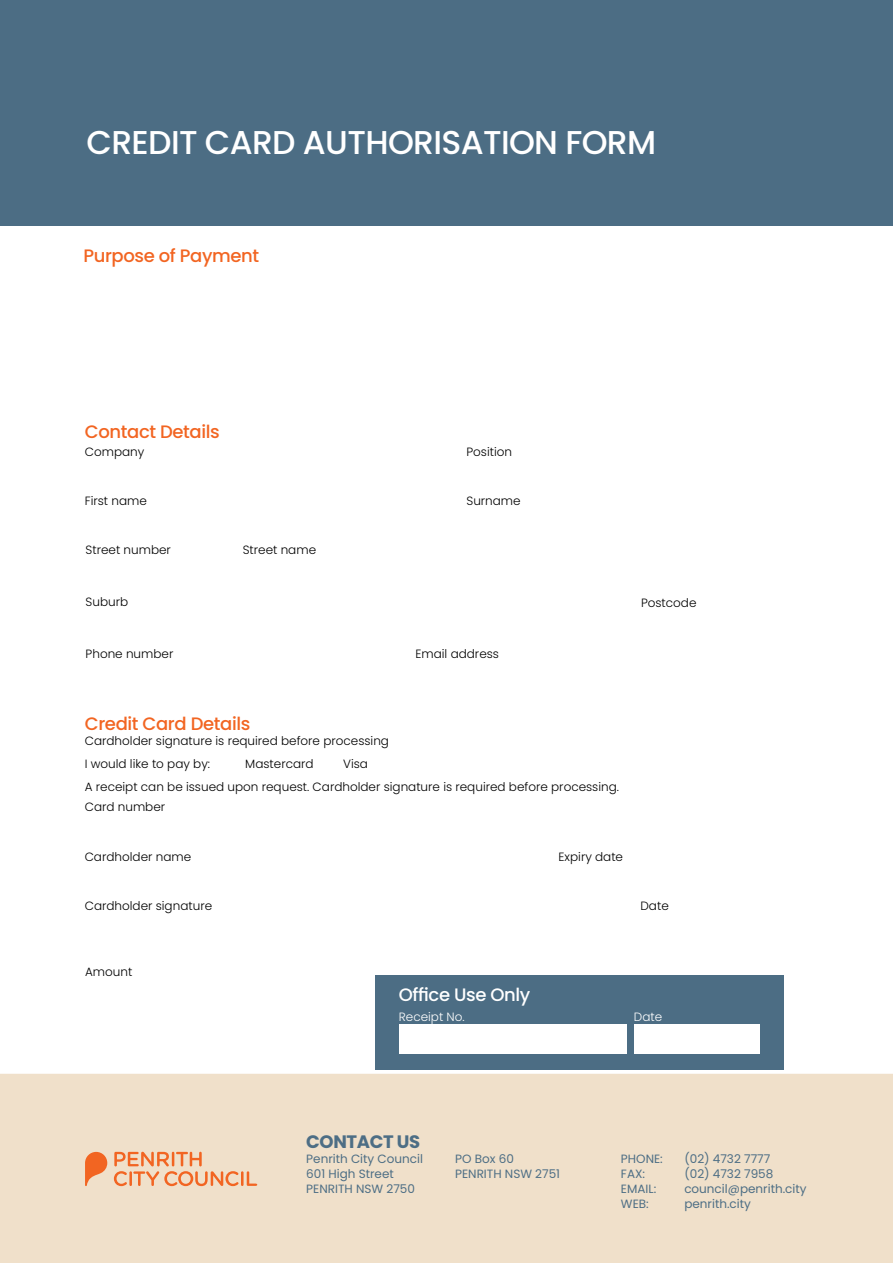
<style>
.page{position:relative;width:893px;height:1263px;background:#fff}
.page>*{position:absolute;margin:0;border:0;box-sizing:border-box;transform-origin:0 0}
.Section_Heading{font:500 33px "Poppins";letter-spacing:-.02em;color:#fff}
.Section_Sub_Heading{font:500 18px "Poppins";letter-spacing:-.02em;color:#f26522}
.Section_Sub_Heading-2{font:500 18px "Poppins";letter-spacing:-.02em;color:#fff}
.t1{font:700 18px "Poppins";letter-spacing:-.02em;color:#4d6e85}
.Section_Body_Text{font:300 12px "Poppins";color:#000}
.t2{font:12px "Poppins";color:#4d6e85}
.Section_Body_Text-2{font:300 12px "Poppins";color:#fff}
</style>
<div class="page">
<div style="left:0;top:1074px;width:893px;height:189px;background:#f0e0ca"></div>
<svg style="left:114px;top:1152px;width:143px;height:34px;background:#f0bf9d"></svg>
<svg style="left:85px;top:1152px;width:22px;height:34px"></svg>
<div style="left:0;top:0;width:893px;height:225px;background:#4c6d84"></div>
<div style="left:375px;top:975px;width:408px;height:94px;background:#4c6d84"></div>
<div style="left:399px;top:1024px;width:228px;height:30px;background:#fff"></div>
<div style="left:634px;top:1024px;width:126px;height:30px;background:#fff"></div>
<h1 class="Section_Heading" style="left:87px;top:123px;width:571px">CREDIT CARD AUTHORISATION FORM</h1>
<h2 class="Section_Sub_Heading" style="left:83px;top:245px;width:177px">Purpose of Payment</h2>
<h2 class="Section_Sub_Heading" style="left:85px;top:421px;width:136px">Contact Details</h2>
<p class="Section_Body_Text" style="left:85px;top:445px;width:61px">Company</p>
<p class="Section_Body_Text" style="left:466px;top:445px;width:47px">Position</p>
<p class="Section_Body_Text" style="left:85px;top:494px;width:64px">First name</p>
<p class="Section_Body_Text" style="left:466px;top:494px;width:56px">Surname</p>
<p class="Section_Body_Text" style="left:86px;top:543px;width:87px">Street number</p>
<p class="Section_Body_Text" style="left:243px;top:543px;width:75px">Street name</p>
<p class="Section_Body_Text" style="left:86px;top:595px;width:44px">Suburb</p>
<p class="Section_Body_Text" style="left:641px;top:595px;width:57px">Postcode</p>
<p class="Section_Body_Text" style="left:86px;top:647px;width:89px">Phone number</p>
<p class="Section_Body_Text" style="left:415px;top:647px;width:85px">Email address</p>
<h2 class="Section_Sub_Heading" style="left:85px;top:713px;width:167px">Credit Card Details</h2>
<p class="Section_Body_Text" style="left:85px;top:733px;width:306px">Cardholder signature is required before processing</p>
<p class="Section_Body_Text" style="left:85px;top:757px;width:127px">I would like to pay by:</p>
<p class="Section_Body_Text" style="left:245px;top:757px;width:70px">Mastercard</p>
<p class="Section_Body_Text" style="left:343px;top:757px;width:26px">Visa</p>
<p class="Section_Body_Text" style="left:85px;top:779px;width:536px">A receipt can be issued upon request. Cardholder signature is required before processing.</p>
<p class="Section_Body_Text" style="left:85px;top:800px;width:82px">Card number</p>
<p class="Section_Body_Text" style="left:85px;top:849px;width:108px">Cardholder name</p>
<p class="Section_Body_Text" style="left:559px;top:849px;width:66px">Expiry date</p>
<p class="Section_Body_Text" style="left:85px;top:899px;width:129px">Cardholder signature</p>
<p class="Section_Body_Text" style="left:640px;top:899px;width:30px">Date</p>
<p class="Section_Body_Text" style="left:85px;top:964px;width:49px">Amount</p>
<h2 class="Section_Sub_Heading-2" style="left:399px;top:984px;width:133px">Office Use Only</h2>
<p class="Section_Body_Text-2" style="left:399px;top:1010px;width:67px">Receipt No.</p>
<p class="Section_Body_Text-2" style="left:634px;top:1010px;width:30px">Date</p>
<h2 class="t1" style="left:306px;top:1131px;width:115px">CONTACT US</h2>
<p class="t2" style="left:306px;top:1151px;width:118px">Penrith City Council</p>
<p class="t2" style="left:455px;top:1151px;width:60px">PO Box 60</p>
<p class="t2" style="left:621px;top:1151px;width:43px">PHONE:</p>
<p class="t2" style="left:684px;top:1151px;width:88px">(02) 4732 7777</p>
<p class="t2" style="left:306px;top:1166px;width:89px">601 High Street</p>
<p class="t2" style="left:455px;top:1166px;width:107px">PENRITH NSW 2751</p>
<p class="t2" style="left:621px;top:1166px;width:26px">FAX:</p>
<p class="t2" style="left:684px;top:1166px;width:91px">(02) 4732 7958</p>
<p class="t2" style="left:306px;top:1181px;width:110px">PENRITH NSW 2750</p>
<p class="t2" style="left:621px;top:1181px;width:37px">EMAIL:</p>
<p class="t2" style="left:684px;top:1181px;width:124px">council@penrith.city</p>
<p class="t2" style="left:621px;top:1196px;width:29px">WEB:</p>
<p class="t2" style="left:684px;top:1196px;width:68px">penrith.city</p>
</div>
